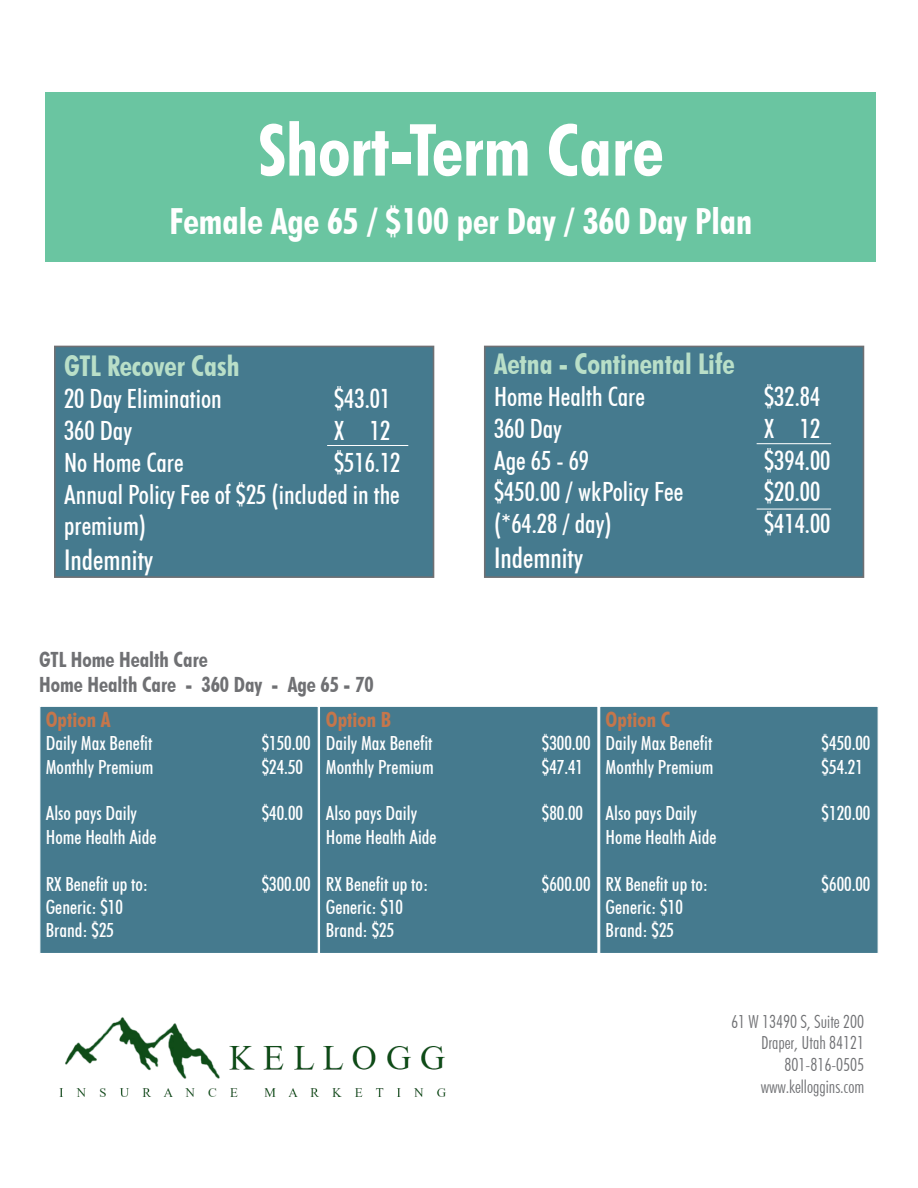
<style>
.page{position:relative;width:918px;height:1188px;background:#fff}
.page>*{position:absolute;margin:0;border:0;box-sizing:border-box;transform-origin:0 0}
.t1{font:700 condensed 72px "Futura BT";color:#fff}
.t2{font:700 condensed 36px "Futura BT";color:#fff}
.t3{font:700 condensed 28.5px "Futura BT";color:#b9dfc8}
.t4{font:500 condensed 28.5px "Futura BT";color:#fff}
.t5{font:500 condensed 26.55px/31.8px "Futura BT";color:#fff}
.t6{font:700 condensed 21px "Futura BT";color:#6f7073}
.t7{font:700 condensed 21px "Futura BT";color:#c5764b}
.t8{font:500 condensed 19.5px "Futura BT";color:#fff}
.t9{font:300 condensed 18px "Futura BT";color:#6f7073}
</style>
<div class="page">
<div style="left:39px;top:706px;width:280px;height:248px;background:#457a8e;border:1px solid #fff"></div>
<div style="left:319px;top:706px;width:280px;height:248px;background:#457a8e;border:1px solid #fff"></div>
<div style="left:599px;top:706px;width:280px;height:248px;background:#457a8e;border:1px solid #fff"></div>
<div style="left:46px;top:93px;width:830px;height:169px;background:#6ac5a1"></div>
<div style="left:54px;top:346px;width:380px;height:232px;background:#457a8e;border:2px solid #6f7073"></div>
<hr style="left:327px;top:445px;width:81px;height:1px;background:#fff">
<div style="left:484px;top:346px;width:380px;height:232px;background:#457a8e;border:2px solid #6f7073"></div>
<hr style="left:757px;top:443px;width:74px;height:1px;background:#fff">
<hr style="left:757px;top:509px;width:74px;height:1px;background:#fff">
<img style="left:59px;top:1017px;width:387px;height:80px">
<p class="t1" style="left:258px;top:106px;width:407px">Short-Term Care</p>
<p class="t2" style="left:170px;top:199px;width:584px">Female Age 65 / $100 per Day / 360 Day Plan</p>
<p class="t3" style="left:64px;top:349px;width:177px">GTL Recover Cash</p>
<p class="t5" style="left:64px;top:383px;width:159px">20 Day Elimination</p>
<p class="t5" style="left:334px;top:383px;width:58px">$43.01</p>
<p class="t5" style="left:64px;top:414px;width:69px">360 Day</p>
<p class="t5" style="left:334px;top:414px;width:58px">X 12</p>
<p class="t5" style="left:64px;top:446px;width:121px">No Home Care</p>
<p class="t5" style="left:334px;top:446px;width:68px">$516.12</p>
<p class="t5" style="left:64px;top:478px;width:337px">Annual Policy Fee of $25 (included in the premium)</p>
<p class="t4" style="left:64px;top:542px;width:91px">Indemnity</p>
<p class="t6" style="left:39px;top:647px;width:170px">GTL Home Health Care</p>
<p class="t6" style="left:39px;top:672px;width:336px">Home Health Care - 360 Day - Age 65 - 70</p>
<p class="t3" style="left:494px;top:347px;width:242px">Aetna - Continental Life</p>
<p class="t5" style="left:494px;top:380px;width:152px">Home Health Care</p>
<p class="t5" style="left:764px;top:380px;width:58px">$32.84</p>
<p class="t5" style="left:494px;top:412px;width:69px">360 Day</p>
<p class="t5" style="left:764px;top:412px;width:58px">X 12</p>
<p class="t5" style="left:494px;top:444px;width:97px">Age 65 - 69</p>
<p class="t5" style="left:764px;top:444px;width:68px">$394.00</p>
<p class="t5" style="left:494px;top:476px;width:191px">$450.00 / wkPolicy Fee</p>
<p class="t5" style="left:764px;top:476px;width:58px">$20.00</p>
<p class="t5" style="left:494px;top:508px;width:119px">(*64.28 / day)</p>
<p class="t5" style="left:764px;top:508px;width:68px">$414.00</p>
<p class="t4" style="left:494px;top:540px;width:91px">Indemnity</p>
<p class="t7" style="left:46px;top:706px;width:66px">Option A</p>
<p class="t8" style="left:46px;top:731px;width:108px">Daily Max Benefit</p>
<p class="t8" style="left:262px;top:731px;width:50px">$150.00</p>
<p class="t8" style="left:46px;top:755px;width:109px">Monthly Premium</p>
<p class="t8" style="left:262px;top:755px;width:43px">$24.50</p>
<p class="t8" style="left:46px;top:802px;width:93px">Also pays Daily</p>
<p class="t8" style="left:262px;top:802px;width:43px">$40.00</p>
<p class="t8" style="left:46px;top:825px;width:112px">Home Health Aide</p>
<p class="t8" style="left:46px;top:872px;width:104px">RX Benefit up to:</p>
<p class="t8" style="left:262px;top:872px;width:50px">$300.00</p>
<p class="t8" style="left:46px;top:895px;width:79px">Generic: $10</p>
<p class="t8" style="left:46px;top:919px;width:70px">Brand: $25</p>
<p class="t7" style="left:326px;top:706px;width:67px">Option B</p>
<p class="t8" style="left:326px;top:731px;width:108px">Daily Max Benefit</p>
<p class="t8" style="left:542px;top:731px;width:50px">$300.00</p>
<p class="t8" style="left:326px;top:755px;width:109px">Monthly Premium</p>
<p class="t8" style="left:542px;top:755px;width:43px">$47.41</p>
<p class="t8" style="left:326px;top:802px;width:93px">Also pays Daily</p>
<p class="t8" style="left:542px;top:802px;width:43px">$80.00</p>
<p class="t8" style="left:326px;top:825px;width:112px">Home Health Aide</p>
<p class="t8" style="left:326px;top:872px;width:104px">RX Benefit up to:</p>
<p class="t8" style="left:542px;top:872px;width:50px">$600.00</p>
<p class="t8" style="left:326px;top:895px;width:79px">Generic: $10</p>
<p class="t8" style="left:326px;top:919px;width:70px">Brand: $25</p>
<p class="t7" style="left:606px;top:706px;width:66px">Option C</p>
<p class="t8" style="left:606px;top:731px;width:108px">Daily Max Benefit</p>
<p class="t8" style="left:822px;top:731px;width:50px">$450.00</p>
<p class="t8" style="left:606px;top:755px;width:109px">Monthly Premium</p>
<p class="t8" style="left:822px;top:755px;width:43px">$54.21</p>
<p class="t8" style="left:606px;top:802px;width:93px">Also pays Daily</p>
<p class="t8" style="left:822px;top:802px;width:50px">$120.00</p>
<p class="t8" style="left:606px;top:825px;width:112px">Home Health Aide</p>
<p class="t8" style="left:606px;top:872px;width:104px">RX Benefit up to:</p>
<p class="t8" style="left:822px;top:872px;width:50px">$600.00</p>
<p class="t8" style="left:606px;top:895px;width:79px">Generic: $10</p>
<p class="t8" style="left:606px;top:919px;width:70px">Brand: $25</p>
<p class="t9" style="left:731px;top:1010px;width:135px">61 W 13490 S, Suite 200</p>
<p class="t9" style="left:761px;top:1032px;width:105px">Draper, Utah 84121</p>
<p class="t9" style="left:785px;top:1054px;width:81px">801-816-0505</p>
<p class="t9" style="left:761px;top:1075px;width:105px">www.kelloggins.com</p>
</div>
